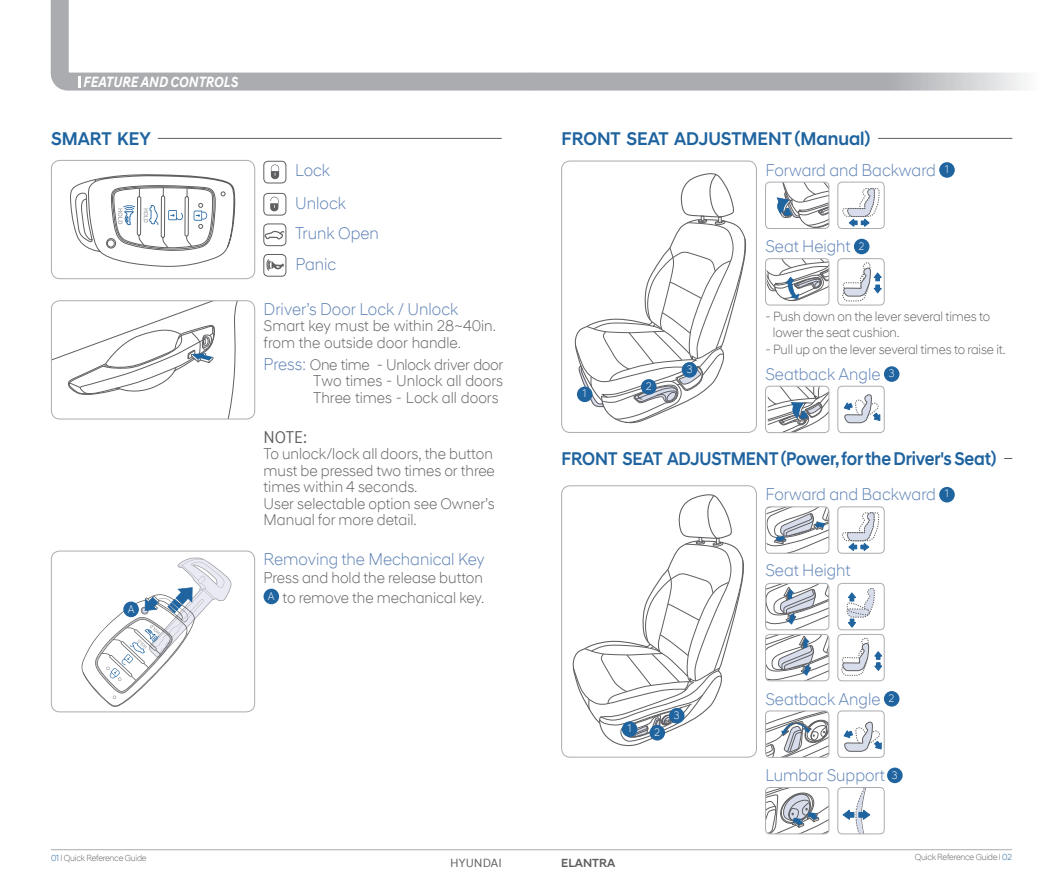
<style>
.page{position:relative;width:1063px;height:893px;background:#fff}
.page>*{position:absolute;margin:0;border:0;box-sizing:border-box;transform-origin:0 0}
.Section_Title{font:500 18.75px "Hyundai Sans Head";letter-spacing:-.01em;color:#1f639f;scale:.91 1}
.Section_Title-2{font:500 18.75px "Hyundai Sans Head";letter-spacing:-.01em;color:#1f639f;scale:.95 1}
.ƒ_º___ªøÎ{font:300 17.25px "Hyundai Sans Head Office";color:#5a7fb3;scale:.95 1}
.ƒ_º___ªøÎ-2{font:17.25px "Hyundai Sans Text Office";color:#5f5f62;scale:.9 1}
._1_subhead{font:300 15.75px/16.5px "Hyundai Sans Head Office";color:#5f5f62;scale:.95 1}
.Body{font:300 15.75px/16.5px "Hyundai Sans Head Office";color:#5f5f62;scale:.95 1}
.t1{font:italic 700 15px "Hyundai Sans Text Office";color:#fff;scale:.9 1}
._1_subhead-2{font:300 13.5px/16.5px "Hyundai Sans Head Office";letter-spacing:-.01em;color:#5f5f62;scale:.95 1}
.t2{font:12px "Hyundai Sans Text Office";color:#5f5f62}
.t3{font:500 12px "Hyundai Sans Head";color:#5f5f62}
.t4{font:300 11.25px "Hyundai Sans Head Office";color:#fff;scale:.92 1}
.t5{font:300 9px "Hyundai Sans Head Office";letter-spacing:-.025em;color:#5f5f62;scale:.95 1}
.s1{font-size:17.25px;color:#5a7fb3}
.s2{color:#1f639f}
</style>
<div class="page">
<hr style="left:51px;top:849px;width:961px;height:1px;background:#abacb0">
<svg style="left:50px;top:0;width:461px;height:91px"></svg>
<svg style="left:511px;top:72px;width:514px;height:19px;background:#b8b9bc"></svg>
<svg style="left:78px;top:77px;width:3px;height:11px"></svg>
<svg style="left:51px;top:301px;width:204px;height:118px"></svg>
<div style="left:51px;top:300px;width:204px;height:119px;border:1px solid #abacb0;border-radius:9px"></div>
<svg style="left:70px;top:174px;width:165px;height:93px"></svg>
<div style="left:51px;top:160px;width:204px;height:119px;border:1px solid #abacb0;border-radius:9px"></div>
<svg style="left:271px;top:164px;width:8px;height:15px"></svg>
<div style="left:264px;top:161px;width:22px;height:22px;border:1px solid #5f5f62;border-radius:4px"></div>
<svg style="left:270px;top:196px;width:9px;height:15px"></svg>
<div style="left:264px;top:193px;width:22px;height:22px;border:1px solid #5f5f62;border-radius:4px"></div>
<svg style="left:266px;top:231px;width:18px;height:9px"></svg>
<div style="left:264px;top:224px;width:22px;height:22px;border:1px solid #5f5f62;border-radius:4px"></div>
<svg style="left:266px;top:259px;width:18px;height:12px"></svg>
<div style="left:264px;top:254px;width:22px;height:22px;border:1px solid #5f5f62;border-radius:4px"></div>
<svg style="left:81px;top:557px;width:150px;height:150px"></svg>
<div style="left:51px;top:551px;width:204px;height:161px;border:1px solid #abacb0;border-radius:9px"></div>
<div style="left:264px;top:589px;width:15px;height:15px;background:#1f639f;border-radius:50%"></div>
<hr style="left:51px;top:138px;width:451px;height:1px;background:#5f5f62">
<div style="left:51px;top:136px;width:107px;height:5px;background:#fff"></div>
<div style="left:123px;top:602px;width:16px;height:15px;background:#1f639f;border-radius:50%"></div>
<svg style="left:574px;top:173px;width:173px;height:251px"></svg>
<div style="left:561px;top:161px;width:196px;height:272px;border:1px solid #abacb0;border-radius:9px"></div>
<div style="left:641px;top:379px;width:16px;height:16px;background:#1f639f;border-radius:50%"></div>
<div style="left:682px;top:362px;width:15px;height:16px;background:#1f639f;border-radius:50%"></div>
<hr style="left:562px;top:138px;width:450px;height:1px;background:#5f5f62">
<div style="left:562px;top:136px;width:316px;height:5px;background:#fff"></div>
<div style="left:939px;top:162px;width:16px;height:16px;background:#1f639f;border-radius:50%"></div>
<svg style="left:776px;top:182px;width:53px;height:46px"></svg>
<div style="left:765px;top:182px;width:64px;height:47px;border:1px solid #abacb0;border-radius:4px"></div>
<svg style="left:767px;top:259px;width:62px;height:42px"></svg>
<div style="left:765px;top:258px;width:64px;height:47px;border:1px solid #abacb0;border-radius:4px"></div>
<div style="left:854px;top:239px;width:15px;height:15px;background:#1f639f;border-radius:50%"></div>
<svg style="left:842px;top:262px;width:39px;height:39px"></svg>
<div style="left:838px;top:258px;width:46px;height:47px;border:1px solid #abacb0;border-radius:4px"></div>
<svg style="left:844px;top:394px;width:36px;height:29px"></svg>
<div style="left:838px;top:386px;width:46px;height:47px;border:1px solid #abacb0;border-radius:4px"></div>
<svg style="left:768px;top:386px;width:61px;height:47px"></svg>
<div style="left:765px;top:386px;width:64px;height:47px;border:1px solid #abacb0;border-radius:4px"></div>
<div style="left:884px;top:366px;width:15px;height:16px;background:#1f639f;border-radius:50%"></div>
<svg style="left:842px;top:188px;width:38px;height:38px"></svg>
<div style="left:838px;top:182px;width:46px;height:47px;border:1px solid #abacb0;border-radius:4px"></div>
<hr style="left:562px;top:458px;width:450px;height:1px;background:#5f5f62">
<div style="left:562px;top:456px;width:442px;height:5px;background:#fff"></div>
<div style="left:939px;top:487px;width:16px;height:15px;background:#1f639f;border-radius:50%"></div>
<svg style="left:766px;top:583px;width:64px;height:98px"></svg>
<div style="left:765px;top:634px;width:64px;height:47px;border:1px solid #abacb0;border-radius:4px"></div>
<svg style="left:846px;top:588px;width:29px;height:39px"></svg>
<div style="left:838px;top:583px;width:46px;height:47px;border:1px solid #abacb0;border-radius:4px"></div>
<svg style="left:841px;top:638px;width:28px;height:38px"></svg>
<svg style="left:875px;top:652px;width:7px;height:18px"></svg>
<div style="left:838px;top:634px;width:46px;height:47px;border:1px solid #abacb0;border-radius:4px"></div>
<div style="left:887px;top:768px;width:16px;height:15px;background:#1f639f;border-radius:50%"></div>
<svg style="left:843px;top:789px;width:27px;height:43px"></svg>
<div style="left:838px;top:787px;width:46px;height:47px;border:1px solid #abacb0;border-radius:4px"></div>
<svg style="left:766px;top:788px;width:63px;height:46px"></svg>
<div style="left:765px;top:787px;width:64px;height:47px;border:1px solid #abacb0;border-radius:4px"></div>
<svg style="left:844px;top:722px;width:37px;height:30px"></svg>
<div style="left:838px;top:711px;width:46px;height:46px;border:1px solid #abacb0;border-radius:4px"></div>
<div style="left:884px;top:691px;width:15px;height:16px;background:#1f639f;border-radius:50%"></div>
<svg style="left:766px;top:711px;width:63px;height:46px"></svg>
<div style="left:765px;top:711px;width:64px;height:46px;border:1px solid #abacb0;border-radius:4px"></div>
<svg style="left:766px;top:507px;width:63px;height:46px"></svg>
<div style="left:765px;top:507px;width:64px;height:46px;border:1px solid #abacb0;border-radius:4px"></div>
<svg style="left:842px;top:512px;width:37px;height:39px"></svg>
<div style="left:838px;top:507px;width:46px;height:46px;border:1px solid #abacb0;border-radius:4px"></div>
<svg style="left:572px;top:494px;width:172px;height:253px"></svg>
<div style="left:561px;top:485px;width:196px;height:272px;border:1px solid #abacb0;border-radius:9px"></div>
<div style="left:622px;top:721px;width:15px;height:16px;background:#1f639f;border-radius:50%"></div>
<div style="left:649px;top:725px;width:16px;height:15px;background:#1f639f;border-radius:50%"></div>
<div style="left:669px;top:708px;width:16px;height:15px;background:#1f639f;border-radius:50%"></div>
<div style="left:577px;top:387px;width:16px;height:15px;background:#1f639f;border-radius:50%"></div>
<p class="t1" style="left:84px;top:73px;width:173px">FEATURE AND CONTROLS</p>
<p class="Section_Title-2" style="left:51px;top:128px;width:106px">SMART KEY</p>
<p class="t4" style="left:128px;top:602px;width:9px">A</p>
<p class="ƒ_º___ªøÎ" style="left:295px;top:160px;width:38px">Lock</p>
<p class="ƒ_º___ªøÎ" style="left:295px;top:192px;width:55px">Unlock</p>
<p class="ƒ_º___ªøÎ" style="left:295px;top:223px;width:90px">Trunk Open</p>
<p class="ƒ_º___ªøÎ" style="left:295px;top:253px;width:45px">Panic</p>
<p class="ƒ_º___ªøÎ" style="left:264px;top:299px;width:206px">Driver’s Door Lock / Unlock</p>
<p class="Body" style="left:264px;top:318px;width:246px">Smart key must be within 28~40in. from the outside door handle.</p>
<p class="Body" style="left:313px;top:356px;width:202px;text-align:justify;text-indent:-49px"><span class="s1">Press:</span> One time - Unlock driver door Two times - Unlock all doors Three times - Lock all doors</p>
<p class="ƒ_º___ªøÎ-2" style="left:264px;top:426px;width:50px">NOTE:</p>
<p class="_1_subhead" style="left:264px;top:445px;width:245px">To unlock/lock all doors, the button must be pressed two times or three times within 4 seconds.</p>
<p class="_1_subhead" style="left:264px;top:495px;width:245px">User selectable option see Owner’s<br>Manual for more detail.</p>
<p class="ƒ_º___ªøÎ" style="left:264px;top:549px;width:234px">Removing the Mechanical Key</p>
<p class="_1_subhead" style="left:264px;top:569px;width:233px">Press and hold the release button</p>
<p class="t4" style="left:268px;top:589px;width:9px">A</p>
<p class="_1_subhead" style="left:282px;top:589px;width:214px">to remove the mechanical key.</p>
<p class="Section_Title-2" style="left:562px;top:128px;width:327px">FRONT SEAT ADJUSTMENT (Manual)</p>
<p class="ƒ_º___ªøÎ" style="left:765px;top:160px;width:181px">Forward and Backward</p>
<p class="t4" style="left:945px;top:162px;width:5px">1</p>
<p class="ƒ_º___ªøÎ" style="left:765px;top:236px;width:91px">Seat Height</p>
<p class="t4" style="left:859px;top:239px;width:7px">2</p>
<p class="t4" style="left:583px;top:387px;width:5px">1</p>
<p class="t4" style="left:646px;top:379px;width:7px">2</p>
<p class="t4" style="left:687px;top:362px;width:8px">3</p>
<p class="_1_subhead-2" style="left:773px;top:308px;width:230px;text-indent:-8px">- Push down on the lever several times to lower the seat cushion.</p>
<p class="_1_subhead-2" style="left:765px;top:341px;width:254px">- Pull up on the lever several times to raise it.</p>
<p class="ƒ_º___ªøÎ" style="left:765px;top:364px;width:123px">Seatback Angle</p>
<p class="t4" style="left:889px;top:367px;width:8px">3</p>
<p class="Section_Title" style="left:562px;top:448px;width:479px">FRONT SEAT ADJUSTMENT (Power, for the Driver's Seat)</p>
<p class="ƒ_º___ªøÎ" style="left:765px;top:484px;width:181px">Forward and Backward</p>
<p class="t4" style="left:945px;top:487px;width:5px">1</p>
<p class="ƒ_º___ªøÎ" style="left:765px;top:560px;width:91px">Seat Height</p>
<p class="t4" style="left:628px;top:722px;width:5px">1</p>
<p class="t4" style="left:655px;top:725px;width:7px">2</p>
<p class="t4" style="left:674px;top:708px;width:8px">3</p>
<p class="ƒ_º___ªøÎ" style="left:765px;top:688px;width:123px">Seatback Angle</p>
<p class="t4" style="left:889px;top:691px;width:7px">2</p>
<p class="ƒ_º___ªøÎ" style="left:765px;top:765px;width:127px">Lumbar Support</p>
<p class="t4" style="left:892px;top:768px;width:8px">3</p>
<p class="t5" style="left:51px;top:852px;width:102px"><span class="s2">01</span> I Quick Reference Guide</p>
<p class="t5" style="left:915px;top:852px;width:104px">Quick Reference Guide I <span class="s2">02</span></p>
<p class="t2" style="left:450px;top:855px;width:53px">HYUNDAI</p>
<p class="t3" style="left:561px;top:856px;width:56px">ELANTRA</p>
</div>
